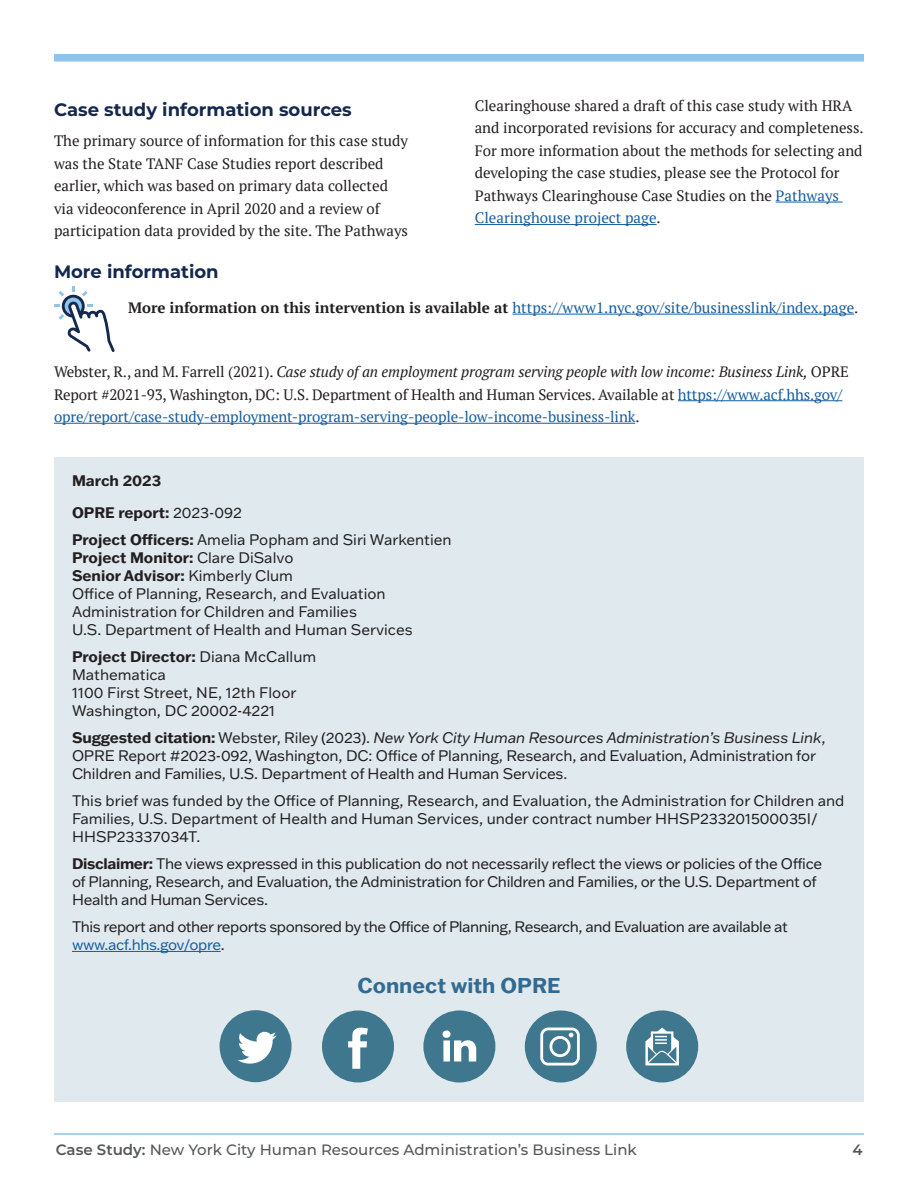
<style>
.page{position:relative;width:918px;height:1188px;background:#fff}
.page>*{position:absolute;margin:0;border:0;box-sizing:border-box;transform-origin:0 0}
.t1{font:700 21px "Franklin Gothic ATF";color:#336a90}
.t2{font:700 18px "Montserrat";color:#14284e}
.t3{font:15px/18px "Franklin Gothic ATF";letter-spacing:-.01em;color:#231f20}
.BibEntry{font:15px/22.5px "PT Serif";color:#231f20}
.t4{font:15px/18px "Franklin Gothic ATF";letter-spacing:-.03em;color:#231f20}
.t5{font:700 15px "Franklin Gothic ATF";color:#231f20}
.t6{font:15px "PT Serif";color:#175d9e}
.t7{font:500 15px "Montserrat";color:#545858}
.t8{font:600 15px "Montserrat";color:#545858}
.s1{color:#175d9e}
.s2{font-weight:700;color:#231f20}
.s3{color:#231f20}
.s4{font-style:italic}
.s5{font-weight:400}
.s6{font-weight:700}
.s7{font-weight:600}
</style>
<div class="page">
<hr style="left:54px;top:1133px;width:810px;height:2px;background:#8ec4ea">
<div style="left:54px;top:54px;width:810px;height:8px;background:#8ec4ea"></div>
<hr style="left:776px;top:202px;width:67px;height:1px;background:#175d9e">
<hr style="left:475px;top:224px;width:182px;height:1px;background:#175d9e">
<svg style="left:54px;top:286px;width:61px;height:66px"></svg>
<hr style="left:512px;top:314px;width:342px;height:1px;background:#175d9e">
<hr style="left:678px;top:400px;width:164px;height:1px;background:#175d9e">
<hr style="left:54px;top:423px;width:581px;height:1px;background:#175d9e">
<div style="left:54px;top:457px;width:810px;height:645px;background:#e0e9ee"></div>
<hr style="left:72px;top:951px;width:149px;height:1px;background:#175d9e">
<div style="left:220px;top:1010px;width:72px;height:72px;background:#3e778e;border-radius:50%"></div>
<svg style="left:237px;top:1031px;width:40px;height:33px"></svg>
<div style="left:322px;top:1010px;width:72px;height:72px;background:#3e778e;border-radius:50%"></div>
<svg style="left:348px;top:1028px;width:20px;height:41px"></svg>
<div style="left:423px;top:1010px;width:72px;height:72px;background:#3e778e;border-radius:50%"></div>
<svg style="left:443px;top:1030px;width:33px;height:31px"></svg>
<div style="left:525px;top:1010px;width:72px;height:72px;background:#3e778e;border-radius:50%"></div>
<svg style="left:540px;top:1028px;width:40px;height:38px"></svg>
<div style="left:626px;top:1010px;width:72px;height:72px;background:#3e778e;border-radius:50%"></div>
<svg style="left:645px;top:1028px;width:34px;height:38px"></svg>
<h2 class="t2" style="left:54px;top:97px;width:299px">Case study information sources</h2>
<p class="BibEntry" style="left:54px;top:130px;width:356px">The primary source of information for this case study was the State TANF Case Studies report described earlier, which was based on primary data collected via videoconference in April 2020 and a review of participation data provided by the site. The Pathways</p>
<p class="BibEntry" style="left:475px;top:94px;width:391px">Clearinghouse shared a draft of this case study with HRA and incorporated revisions for accuracy and completeness.<br>For more information about the methods for selecting and developing the case studies, please see the Protocol for Pathways Clearinghouse Case Studies on the <span class="s1">Pathways Clearinghouse project page</span>.</p>
<h2 class="t2" style="left:54px;top:259px;width:166px">More information</h2>
<p class="t6" style="left:128px;top:298px;width:732px"><span class="s2">More information on this intervention is available at</span> https://www1.nyc.gov/site/businesslink/index.page<span class="s3">.</span></p>
<p class="BibEntry" style="left:54px;top:360px;width:796px">Webster, R., and M. Farrell (2021). <span class="s4">Case study of an employment program serving people with low income: Business Link,</span> OPRE<br>Report #2021-93, Washington, DC: U.S. Department of Health and Human Services. Available at <span class="s1">https://www.acf.hhs.gov/ opre/report/case-study-employment-program-serving-people-low-income-business-link</span>.</p>
<p class="t5" style="left:72px;top:471px;width:91px">March 2023</p>
<p class="t5" style="left:72px;top:502px;width:172px">OPRE report: <span class="s5">2023-092</span></p>
<p class="t3" style="left:72px;top:530px;width:381px"><span class="s6">Project Officers:</span> Amelia Popham and Siri Warkentien</p>
<p class="t5" style="left:72px;top:547px;width:223px">Project Monitor: <span class="s5">Clare DiSalvo</span></p>
<p class="t5" style="left:72px;top:565px;width:223px">Senior Advisor: <span class="s5">Kimberly Clum</span></p>
<p class="t3" style="left:72px;top:584px;width:315px">Office of Planning, Research, and Evaluation</p>
<p class="t3" style="left:72px;top:602px;width:286px">Administration for Children and Families</p>
<p class="t3" style="left:72px;top:620px;width:342px">U.S. Department of Health and Human Services</p>
<p class="t5" style="left:72px;top:646px;width:246px">Project Director: <span class="s5">Diana McCallum</span></p>
<p class="t3" style="left:72px;top:665px;width:96px">Mathematica</p>
<p class="t3" style="left:72px;top:683px;width:226px">1100 First Street, NE, 12th Floor</p>
<p class="t3" style="left:72px;top:701px;width:205px">Washington, DC 20002-4221</p>
<p class="t3" style="left:72px;top:728px;width:755px"><span class="s6">Suggested citation:</span> Webster, Riley (2023). <span class="s4">New York City Human Resources Administration’s Business Link</span>,<br>OPRE Report #2023-092, Washington, DC: Office of Planning, Research, and Evaluation, Administration for<br>Children and Families, U.S. Department of Health and Human Services.</p>
<p class="t3" style="left:72px;top:791px;width:774px">This brief was funded by the Office of Planning, Research, and Evaluation, the Administration for Children and<br>Families, U.S. Department of Health and Human Services, under contract number HHSP233201500035I/<br>HHSP23337034T.</p>
<p class="t3" style="left:72px;top:854px;width:752px"><span class="s6">Disclaimer:</span> The views expressed in this publication do not necessarily reflect the views or policies of the Office of Planning, Research, and Evaluation, the Administration for Children and Families, or the U.S. Department of<br>Health and Human Services.</p>
<p class="t4" style="left:72px;top:917px;width:717px">This report and other reports sponsored by the Office of Planning, Research, and Evaluation are available at <span class="s1">www.acf.hhs.gov/opre</span>.</p>
<p class="t1" style="left:358px;top:972px;width:204px">Connect with OPRE</p>
<p class="t7" style="left:56px;top:1139px;width:583px"><span class="s7">Case Study:</span> New York City Human Resources Administration’s Business Link</p>
<p class="t8" style="left:853px;top:1139px;width:12px">4</p>
</div>
